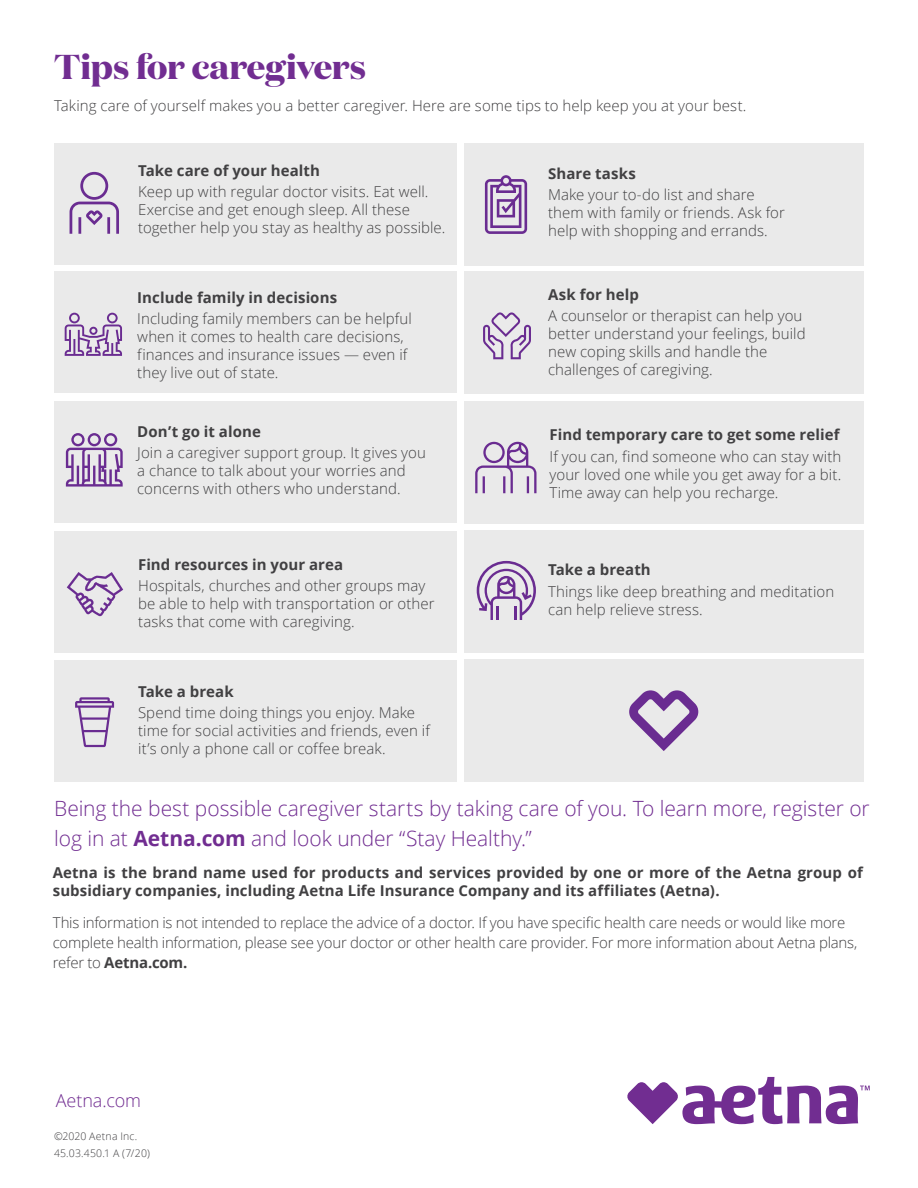
<style>
.page{position:relative;width:918px;height:1188px;background:#fff}
.page>*{position:absolute;margin:0;border:0;box-sizing:border-box;transform-origin:0 0}
.t1{font:700 34.5px "Domaine Display";letter-spacing:-.005em;color:#712d91}
.t2{font:300 21px/30px "Open Sans";letter-spacing:-.005em;color:#712d91}
.t3{font:300 18px "Open Sans";letter-spacing:-.005em;color:#712d91}
.t4{font:300 15px/18px "Open Sans";letter-spacing:.005em;color:#414042}
.t5{font:700 15px/18px "Open Sans";letter-spacing:.005em;color:#414042}
.t6{font:300 15px/19.8px "Open Sans";letter-spacing:-.015em;color:#414042}
.t7{font:300 10.5px/16.5px "Open Sans";letter-spacing:.015em;color:#414042}
.s1{font-weight:700}
</style>
<div class="page">
<div style="left:464px;top:272px;width:400px;height:122px;background:#eaeaea"></div>
<div style="left:464px;top:144px;width:400px;height:122px;background:#eaeaea"></div>
<div style="left:464px;top:401px;width:400px;height:123px;background:#eaeaea"></div>
<div style="left:54px;top:272px;width:403px;height:121px;background:#eaeaea"></div>
<div style="left:54px;top:531px;width:403px;height:121px;background:#eaeaea"></div>
<div style="left:54px;top:660px;width:403px;height:122px;background:#eaeaea"></div>
<div style="left:54px;top:144px;width:403px;height:121px;background:#eaeaea"></div>
<div style="left:54px;top:401px;width:403px;height:122px;background:#eaeaea"></div>
<div style="left:464px;top:531px;width:400px;height:122px;background:#eaeaea"></div>
<svg style="left:70px;top:172px;width:49px;height:62px"></svg>
<svg style="left:65px;top:313px;width:57px;height:43px"></svg>
<svg style="left:66px;top:433px;width:57px;height:54px"></svg>
<svg style="left:67px;top:572px;width:56px;height:44px"></svg>
<svg style="left:75px;top:697px;width:39px;height:50px"></svg>
<svg style="left:485px;top:175px;width:42px;height:59px"></svg>
<svg style="left:483px;top:312px;width:48px;height:47px"></svg>
<svg style="left:475px;top:442px;width:62px;height:51px"></svg>
<svg style="left:477px;top:561px;width:59px;height:59px"></svg>
<div style="left:464px;top:659px;width:400px;height:123px;background:#eaeaea"></div>
<svg style="left:629px;top:690px;width:70px;height:61px"></svg>
<svg style="left:627px;top:1077px;width:243px;height:47px"></svg>
<h1 class="t1" style="left:54px;top:45px;width:314px">Tips for caregivers</h1>
<p class="t4" style="left:54px;top:96px;width:694px">Taking care of yourself makes you a better caregiver. Here are some tips to help keep you at your best.</p>
<p class="t5" style="left:138px;top:161px;width:183px">Take care of your health</p>
<p class="t4" style="left:138px;top:182px;width:309px">Keep up with regular doctor visits. Eat well.<br>Exercise and get enough sleep. All these together help you stay as healthy as possible.</p>
<p class="t5" style="left:137px;top:288px;width:201px">Include family in decisions</p>
<p class="t4" style="left:137px;top:309px;width:276px">Including family members can be helpful when it comes to health care decisions, finances and insurance issues — even if they live out of state.</p>
<p class="t5" style="left:137px;top:422px;width:125px">Don’t go it alone</p>
<p class="t4" style="left:137px;top:443px;width:290px">Join a caregiver support group. It gives you a chance to talk about your worries and concerns with others who understand.</p>
<p class="t5" style="left:138px;top:555px;width:206px">Find resources in your area</p>
<p class="t4" style="left:138px;top:576px;width:298px">Hospitals, churches and other groups may be able to help with transportation or other tasks that come with caregiving.</p>
<p class="t5" style="left:138px;top:682px;width:97px">Take a break</p>
<p class="t4" style="left:138px;top:703px;width:293px">Spend time doing things you enjoy. Make time for social activities and friends, even if it’s only a phone call or coffee break.</p>
<p class="t5" style="left:548px;top:164px;width:89px">Share tasks</p>
<p class="t4" style="left:548px;top:185px;width:238px">Make your to-do list and share them with family or friends. Ask for help with shopping and errands.</p>
<p class="t5" style="left:548px;top:285px;width:92px">Ask for help</p>
<p class="t4" style="left:548px;top:306px;width:259px">A counselor or therapist can help you better understand your feelings, build new coping skills and handle the challenges of caregiving.</p>
<p class="t5" style="left:550px;top:426px;width:292px">Find temporary care to get some relief</p>
<p class="t4" style="left:550px;top:447px;width:293px;text-align:justify">If you can, find someone who can stay with your loved one while you get away for a bit.<br>Time away can help you recharge.</p>
<p class="t5" style="left:548px;top:561px;width:104px">Take a breath</p>
<p class="t4" style="left:548px;top:582px;width:288px">Things like deep breathing and meditation can help relieve stress.</p>
<h2 class="t2" style="left:54px;top:792px;width:817px">Being the best possible caregiver starts by taking care of you. To learn more, register or log in at <span class="s1">Aetna.com</span> and look under “Stay Healthy.”</h2>
<p class="t5" style="left:53px;top:863px;width:812px">Aetna is the brand name used for products and services provided by one or more of the Aetna group of subsidiary companies, including Aetna Life Insurance Company and its affiliates (Aetna).</p>
<p class="t6" style="left:53px;top:913px;width:806px">This information is not intended to replace the advice of a doctor. If you have specific health care needs or would like more complete health information, please see your doctor or other health care provider. For more information about Aetna plans, refer to <span class="s1">Aetna.com.</span></p>
<p class="t3" style="left:56px;top:1089px;width:87px">Aetna.com</p>
<p class="t7" style="left:54px;top:1128px;width:97px">©2020 Aetna Inc.<br>45.03.450.1 A (7/20)</p>
</div>
